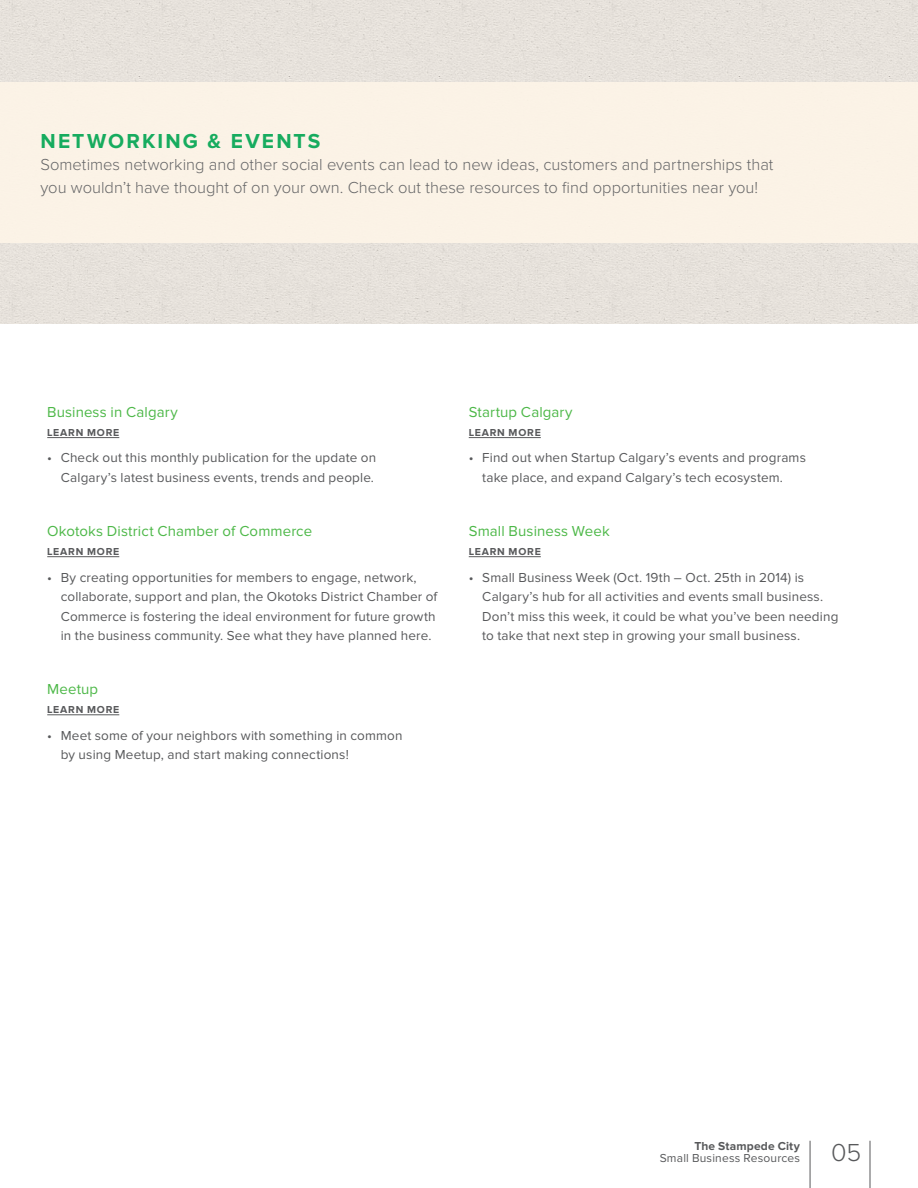
<style>
.page{position:relative;width:918px;height:1188px;background:#fff}
.page>*{position:absolute;margin:0;border:0;box-sizing:border-box;transform-origin:0 0}
.t1{font:300 25.5px "Proxima Nova";color:#58595b}
.t2{font:700 21px "Proxima Nova";letter-spacing:.1em;color:#00a651}
.t3{font:300 16.5px/22.5px "Proxima Nova";color:#58595b}
.t4{font:15px "Proxima Nova";letter-spacing:.005em;color:#4db848}
.t5{font:13.5px/19.5px "Proxima Nova";letter-spacing:.01em;color:#58595b}
.t6{font:12px "Proxima Nova";letter-spacing:.015em;color:#58595b}
.t7{font:700 12px "Proxima Nova";letter-spacing:.01em;color:#58595b}
.t8{font:700 10.5px "Proxima Nova";letter-spacing:.07em;color:#58595b}
</style>
<div class="page">
<hr style="left:870px;top:1141px;width:1px;height:47px;background:#58595b">
<hr style="left:810px;top:1141px;width:1px;height:47px;background:#58595b">
<div style="left:0;top:0;width:918px;height:324px;background:#e7e2db"></div>
<div style="left:0;top:82px;width:918px;height:160px;background:#fef5e8"></div>
<hr style="left:47px;top:437px;width:72px;height:1px;background:#58595b">
<hr style="left:47px;top:556px;width:72px;height:1px;background:#58595b">
<hr style="left:47px;top:715px;width:72px;height:1px;background:#58595b">
<hr style="left:469px;top:437px;width:72px;height:1px;background:#58595b">
<hr style="left:469px;top:556px;width:72px;height:1px;background:#58595b">
<h2 class="t2" style="left:40px;top:129px;width:281px">NETWORKING &amp; EVENTS</h2>
<p class="t3" style="left:40px;top:154px;width:735px">Sometimes networking and other social events can lead to new ideas, customers and partnerships that you wouldn’t have thought of on your own. Check out these resources to find opportunities near you!</p>
<p class="t4" style="left:47px;top:403px;width:132px">Business in Calgary</p>
<p class="t8" style="left:47px;top:427px;width:74px">LEARN MORE</p>
<p class="t5" style="left:47px;top:448px;width:330px;text-align:right">• Check out this monthly publication for the update on<br>Calgary’s latest business events, trends and people.</p>
<p class="t4" style="left:47px;top:522px;width:266px">Okotoks District Chamber of Commerce</p>
<p class="t8" style="left:47px;top:546px;width:74px">LEARN MORE</p>
<p class="t5" style="left:61px;top:568px;width:378px;text-indent:-14px">• By creating opportunities for members to engage, network, collaborate, support and plan, the Okotoks District Chamber of Commerce is fostering the ideal environment for future growth in the business community. See what they have planned here.</p>
<p class="t4" style="left:47px;top:680px;width:52px">Meetup</p>
<p class="t8" style="left:47px;top:704px;width:74px">LEARN MORE</p>
<p class="t5" style="left:61px;top:726px;width:343px;text-indent:-14px">• Meet some of your neighbors with something in common by using Meetup, and start making connections!</p>
<p class="t4" style="left:469px;top:403px;width:105px">Startup Calgary</p>
<p class="t8" style="left:469px;top:427px;width:74px">LEARN MORE</p>
<p class="t5" style="left:482px;top:448px;width:325px;text-indent:-14px">• Find out when Startup Calgary’s events and programs take place, and expand Calgary’s tech ecosystem.</p>
<p class="t4" style="left:469px;top:522px;width:143px">Small Business Week</p>
<p class="t8" style="left:469px;top:546px;width:74px">LEARN MORE</p>
<p class="t5" style="left:482px;top:568px;width:358px;text-indent:-14px">• Small Business Week (Oct. 19th – Oct. 25th in 2014) is Calgary’s hub for all activities and events small business.<br>Don’t miss this week, it could be what you’ve been needing to take that next step in growing your small business.</p>
<p class="t7" style="left:694px;top:1139px;width:107px">The Stampede City</p>
<p class="t6" style="left:660px;top:1151px;width:142px">Small Business Resources</p>
<h1 class="t1" style="left:831px;top:1138px;width:32px">05</h1>
</div>
